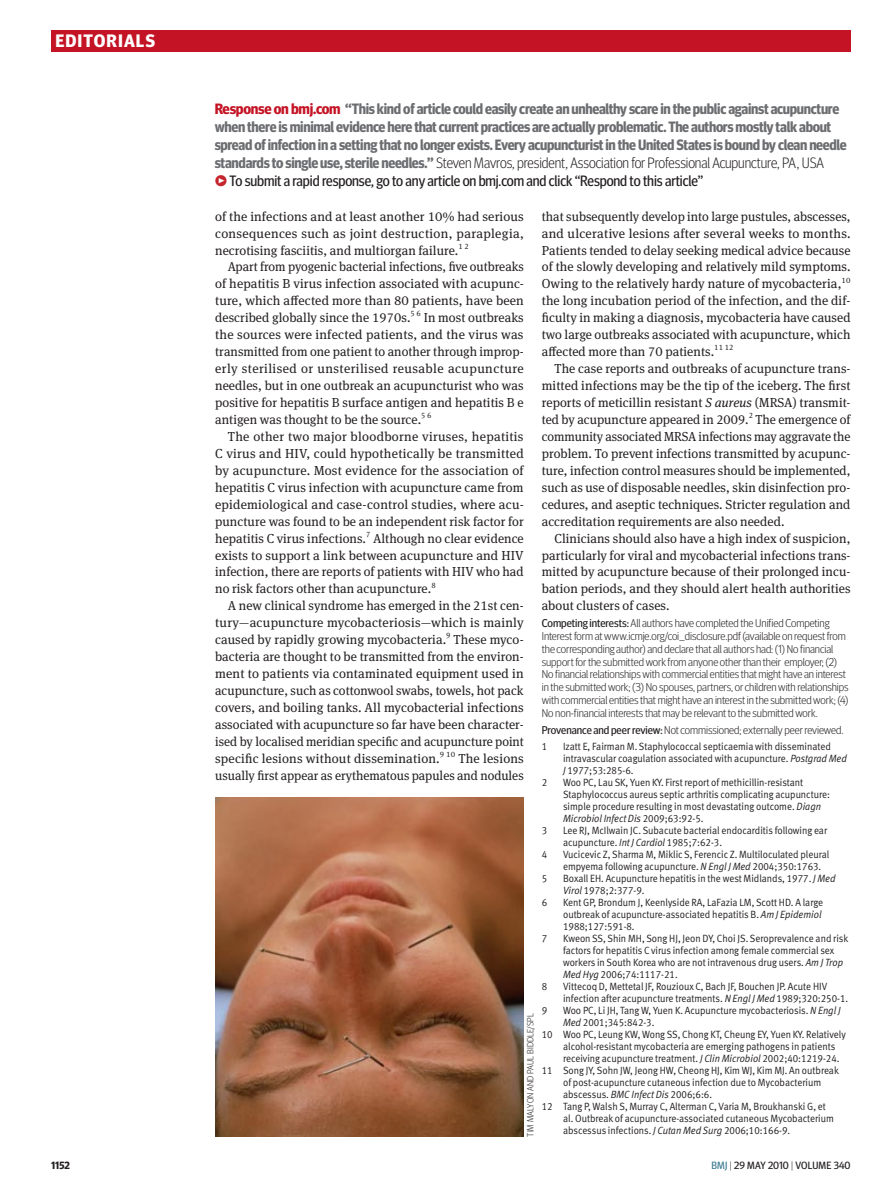
<style>
.page{position:relative;width:893px;height:1191px;background:#fff}
.page>*{position:absolute;margin:0;border:0;box-sizing:border-box;transform-origin:0 0}
.t1{font:700 18px "Meta Headline OT";letter-spacing:.06em;color:#fff}
._05_quote{font:700 15px/18px "Meta Headline OT";letter-spacing:-.02em;color:#6c6d70;scale:.95 1}
.t2{font:15px "Meta Headline OT";letter-spacing:-.005em;color:#231f20;scale:.95 1}
.body_indent{font:13.05px/17px "Meta Serif Pro";letter-spacing:.005em;color:#231f20;text-align:justify}
.body_indent-2{font:13.05px/17px "Meta Serif Pro";letter-spacing:.005em;color:#231f20;text-align:justify;scale:.96 1}
.competing_interest{font:300 11.25px/12.8px "Meta Headline OT";letter-spacing:-.005em;color:#231f20}
.references{font:10.5px/12px "Meta Normal LF";color:#231f20;scale:.93 1}
.t3{font:10.5px "Meta Headline OT";color:#231f20}
.t4{font:700 10.5px "Meta Headline OT";color:#231f20}
.credit{font:300 9px "Meta Headline OT";letter-spacing:.015em;color:#231f20}
.body_indent-3{font:7.8px "Meta Serif Pro";color:#231f20}
.s1{color:#c41324}
.s2{font-weight:300;color:#231f20}
.s3{font-family:"Meta Pro";font-weight:500;color:#c5252d}
.s4{font-style:italic}
.s5{font-weight:400}
.s6{color:#3c7b93}
.s7{font-weight:300}
</style>
<div class="page">
<div style="left:51px;top:30px;width:799px;height:21px;background:#c41324"></div>
<img style="left:215px;top:797px;width:309px;height:339px">
<p class="t1" style="left:55px;top:30px;width:101px">EDITORIALS</p>
<p class="_05_quote" style="left:215px;top:99px;width:667px"><span class="s1">Response on bmj.com</span> “This kind of article could easily create an unhealthy scare in the public against acupuncture when there is minimal evidence here that current practices are actually problematic. The authors mostly talk about spread of infection in a setting that no longer exists. Every acupuncturist in the United States is bound by clean needle standards to single use, sterile needles.” <span class="s2">Steven Mavros, president, Association for Professional Acupuncture, PA, USA</span></p>
<p class="t2" style="left:215px;top:172px;width:516px"><span class="s3">•</span> To submit a rapid response, go to any article on bmj.com and click “Respond to this article”</p>
<p class="body_indent" style="left:215px;top:207px;width:310px">of the infections and at least another 10% had serious consequences such as joint destruction, paraplegia, necrotising fasciitis, and multiorgan failure.<sup>1</sup> <sup>2</sup></p>
<p class="body_indent-2" style="left:215px;top:258px;width:323px;text-indent:13px">Apart from pyogenic bacterial infections, five outbreaks of hepatitis B virus infection associated with acupunc&shy;ture, which affected more than 80 patients, have been described globally since the 1970s.<sup>5</sup> <sup>6</sup> In most outbreaks the sources were infected patients, and the virus was transmitted from one patient to another through improp&shy;erly sterilised or unsterilised reusable acupuncture needles, but in one outbreak an acupuncturist who was positive for hepatitis B surface antigen and hepatitis B e antigen was thought to be the source.<sup>5</sup> <sup>6</sup></p>
<p class="body_indent" style="left:215px;top:427px;width:310px;text-indent:13px">The other two major bloodborne viruses, hepatitis C virus and HIV, could hypothetically be transmitted by acupuncture. Most evidence for the association of hepatitis C virus infection with acupuncture came from epidemiological and case-control studies, where acu&shy;puncture was found to be an independent risk factor for hepatitis C virus infections.</p>
<p class="body_indent" style="left:542px;top:207px;width:310px">that subsequently develop into large pustules, abscesses, and ulcerative lesions after several weeks to months.<br>Patients tended to delay seeking medical advice because of the slowly developing and relatively mild symptoms.<br>Owing to the relatively hardy nature of mycobacteria,<sup>10 </sup>the long incubation period of the infection, and the dif&shy;ficulty in making a diagnosis, mycobacteria have caused two large outbreaks associated with acupuncture, which affected more than 70 patients.</p>
<p class="body_indent-3" style="left:714px;top:342px;width:21px">11 12</p>
<p class="body_indent" style="left:542px;top:359px;width:310px;text-indent:13px">The case reports and outbreaks of acupuncture trans&shy;mitted infections may be the tip of the iceberg. The first reports of meticillin resistant <span class="s4">S aureus</span> (MRSA) transmit&shy;ted by acupuncture appeared in 2009.<sup>2</sup> The emergence of community associated MRSA infections may aggravate the problem. To prevent infections transmitted by acupunc&shy;ture, infection control measures should be implemented, such as use of disposable needles, skin disinfection pro&shy;cedures, and aseptic techniques. Stricter regulation and accreditation requirements are also needed.</p>
<p class="body_indent" style="left:542px;top:529px;width:310px;text-indent:13px">Clinicians should also have a high index of suspicion, particularly for viral and mycobacterial infections trans&shy;mitted by acupuncture because of their prolonged incu&shy;bation periods, and they should alert health authorities about clusters of cases.</p>
<p class="competing_interest" style="left:542px;top:617px;width:308px"><span class="s5">Competing interests:</span> All authors have completed the Unified Competing Interest form at www.icmje.org/coi_disclosure.pdf (available on request from the corresponding author) and declare that all authors had: (1) No financial support for the submitted work from anyone other than their employer; (2)<br>No financial relationships with commercial entities that might have an interest in the submitted work; (3) No spouses, partners, or children with relationships with commercial entities that might have an interest in the submitted work; (4)<br>No non-financial interests that may be relevant to the submitted work.</p>
<p class="competing_interest" style="left:542px;top:723px;width:303px"><span class="s5">Provenance and peer review:</span> Not commissioned; externally peer reviewed.</p>
<p class="references" style="left:542px;top:740px;width:7px">1</p>
<p class="references" style="left:563px;top:740px;width:307px">Izatt E, Fairman M. Staphylococcal septicaemia with disseminated intravascular coagulation associated with acupuncture. <span class="s4">Postgrad Med<br>J</span> 1977;53:285-6.</p>
<p class="references" style="left:542px;top:776px;width:7px">2</p>
<p class="references" style="left:563px;top:776px;width:288px">Woo PC, Lau SK, Yuen KY. First report of methicillin-resistant Staphylococcus aureus septic arthritis complicating acupuncture: simple procedure resulting in most devastating outcome. <span class="s4">Diagn Microbiol Infect Dis</span> 2009;63:92-5.</p>
<p class="references" style="left:542px;top:824px;width:7px">3</p>
<p class="references" style="left:563px;top:824px;width:285px">Lee RJ, McIlwain JC. Subacute bacterial endocarditis following ear acupuncture. <span class="s4">Int J Cardiol</span> 1985;7:62-3.</p>
<p class="references" style="left:542px;top:848px;width:7px">4</p>
<p class="references" style="left:563px;top:848px;width:288px">Vucicevic Z, Sharma M, Miklic S, Ferencic Z. Multiloculated pleural empyema following acupuncture. <span class="s4">N Engl J Med</span> 2004;350:1763.</p>
<p class="references" style="left:542px;top:872px;width:7px">5</p>
<p class="references" style="left:563px;top:872px;width:294px">Boxall EH. Acupuncture hepatitis in the west Midlands, 1977. <span class="s4">J Med<br>Virol</span> 1978;2:377-9.</p>
<p class="references" style="left:542px;top:896px;width:7px">6</p>
<p class="references" style="left:563px;top:896px;width:281px">Kent GP, Brondum J, Keenlyside RA, LaFazia LM, Scott HD. A large outbreak of acupuncture-associated hepatitis B. <span class="s4">Am J Epidemiol<br></span>1988;127:591-8.</p>
<p class="references" style="left:542px;top:932px;width:7px">7</p>
<p class="references" style="left:563px;top:932px;width:308px">Kweon SS, Shin MH, Song HJ, Jeon DY, Choi JS. Seroprevalence and risk factors for hepatitis C virus infection among female commercial sex workers in South Korea who are not intravenous drug users. <span class="s4">Am J Trop Med Hyg</span> 2006;74:1117-21.</p>
<p class="references" style="left:542px;top:980px;width:7px">8</p>
<p class="references" style="left:563px;top:980px;width:308px">Vittecoq D, Mettetal JF, Rouzioux C, Bach JF, Bouchen JP. Acute HIV infection after acupuncture treatments. <span class="s4">N Engl J Med</span> 1989;320:250-1.</p>
<p class="references" style="left:542px;top:1004px;width:7px">9</p>
<p class="references" style="left:563px;top:1004px;width:300px">Woo PC, Li JH, Tang W, Yuen K. Acupuncture mycobacteriosis. <span class="s4">N Engl J<br>Med</span> 2001;345:842-3.</p>
<p class="references" style="left:563px;top:1028px;width:306px;text-indent:-21px">10 Woo PC, Leung KW, Wong SS, Chong KT, Cheung EY, Yuen KY. Relatively alcohol-resistant mycobacteria are emerging pathogens in patients receiving acupuncture treatment. <span class="s4">J Clin Microbiol</span> 2002;40:1219-24.</p>
<p class="references" style="left:563px;top:1064px;width:298px;text-indent:-21px">11 Song JY, Sohn JW, Jeong HW, Cheong HJ, Kim WJ, Kim MJ. An outbreak of post-acupuncture cutaneous infection due to Mycobacterium abscessus. <span class="s4">BMC Infect Dis</span> 2006;6:6.</p>
<p class="references" style="left:563px;top:1100px;width:293px;text-indent:-21px">12 Tang P, Walsh S, Murray C, Alterman C, Varia M, Broukhanski G, et al. Outbreak of acupuncture-associated cutaneous Mycobacterium abscessus infections. <span class="s4">J Cutan Med Surg</span> 2006;10:166-9.</p>
<p class="body_indent-3" style="left:366px;top:528px;width:6px">7</p>
<p class="body_indent" style="left:215px;top:529px;width:310px;text-indent:158px">Although no clear evidence exists to support a link between acupuncture and HIV infection, there are reports of patients with HIV who had no risk factors other than acupuncture.</p>
<p class="body_indent-3" style="left:431px;top:579px;width:6px">8</p>
<p class="body_indent" style="left:215px;top:596px;width:310px;text-indent:13px">A new clinical syndrome has emerged in the 21st cen&shy;tury—acupuncture mycobacteriosis—which is mainly caused by rapidly growing mycobacteria.<sup>9</sup> These myco&shy;bacteria are thought to be transmitted from the environ&shy;ment to patients via contaminated equipment used in acupuncture, such as cottonwool swabs, towels, hot pack covers, and boiling tanks. All mycobacterial infections associated with acupuncture so far have been character&shy;ised by localised meridian specific and acupuncture point specific lesions without dissemination.<sup>9</sup> <sup>10</sup> The lesions usually first appear as erythematous papules and nodules</p>
<p class="credit" style="left:525px;top:1136px;width:125px;rotate:-90deg">tim malyon and paul biddle/spl</p>
<p class="t4" style="left:51px;top:1159px;width:21px">1152</p>
<p class="t3" style="left:711px;top:1159px;width:140px"><span class="s6">BMJ</span> <span class="s7">|</span> 29 may 2010 <span class="s7">|</span> Volume 340</p>
</div>
